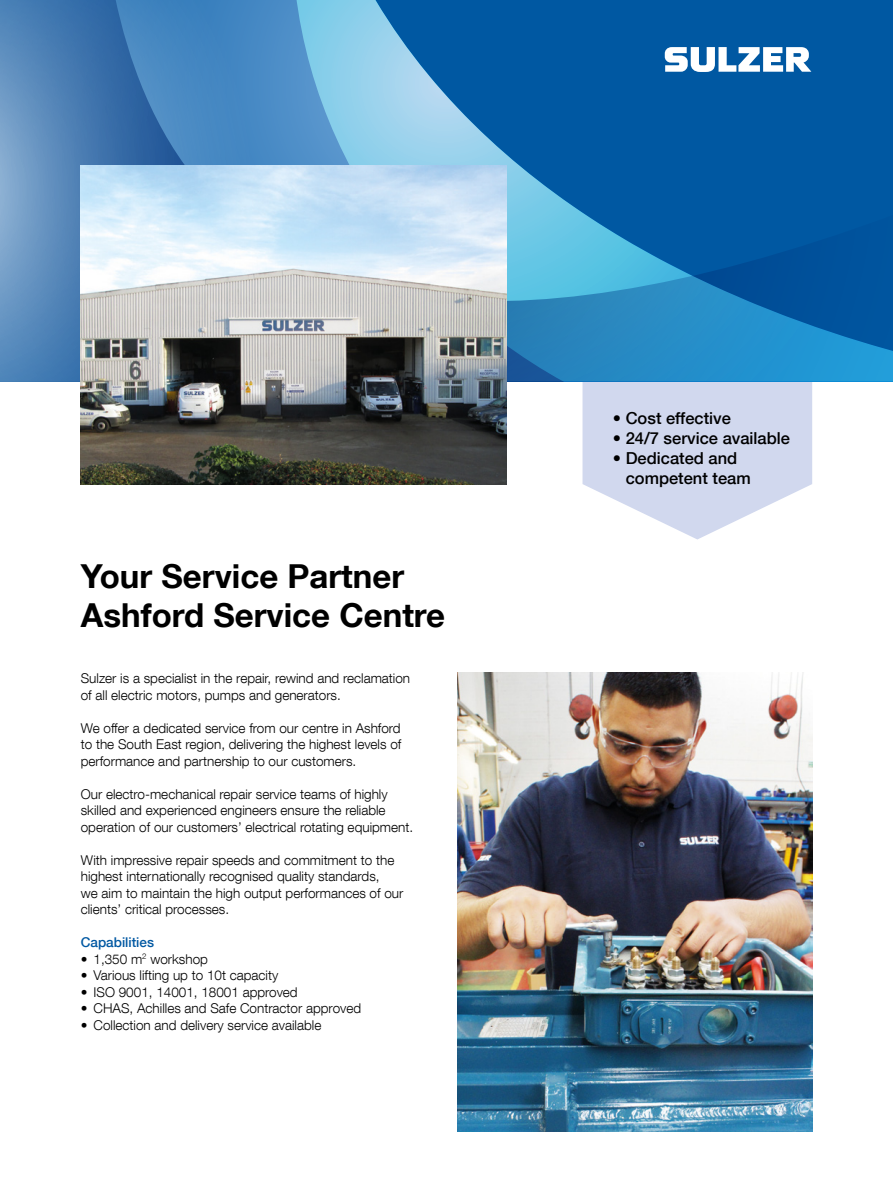
<style>
.page{position:relative;width:893px;height:1191px;background:#fff}
.page>*{position:absolute;margin:0;border:0;box-sizing:border-box;transform-origin:0 0}
.t1{font:700 33px "Helvetica Neue LT Com";color:#000}
.t2{font:500 16.5px/19.8px "Helvetica Neue LT Com";color:#000}
.Body_text{font:300 13.5px "Helvetica Neue LT Com";color:#000}
.Subtitle{font:500 13.5px "Helvetica Neue LT Com";color:#0058a2}
</style>
<div class="page">
<svg style="left:582px;top:381px;width:230px;height:158px"></svg>
<svg style="left:0;top:0;width:893px;height:381px;background:#2c7ab7"></svg>
<svg style="left:665px;top:47px;width:146px;height:25px"></svg>
<img style="left:81px;top:166px;width:425px;height:319px">
<img style="left:457px;top:673px;width:355px;height:458px">
<p class="t1" style="left:81px;top:555px;width:325px">Your Service Partner</p>
<p class="t1" style="left:81px;top:595px;width:366px">Ashford Service Centre</p>
<p class="Body_text" style="left:81px;top:670px;width:331px">Sulzer is a specialist in the repair, rewind and reclamation</p>
<p class="Body_text" style="left:81px;top:686px;width:262px">of all electric motors, pumps and generators.</p>
<p class="Body_text" style="left:81px;top:719px;width:321px">We offer a dedicated service from our centre in Ashford</p>
<p class="Body_text" style="left:81px;top:736px;width:322px">to the South East region, delivering the highest levels of</p>
<p class="Body_text" style="left:81px;top:752px;width:277px">performance and partnership to our customers.</p>
<p class="Body_text" style="left:81px;top:785px;width:308px">Our electro-mechanical repair service teams of highly</p>
<p class="Body_text" style="left:81px;top:802px;width:306px">skilled and experienced engineers ensure the reliable</p>
<p class="Body_text" style="left:81px;top:818px;width:334px">operation of our customers’ electrical rotating equipment.</p>
<p class="Body_text" style="left:81px;top:851px;width:315px">With impressive repair speeds and commitment to the</p>
<p class="Body_text" style="left:81px;top:868px;width:300px">highest internationally recognised quality standards,</p>
<p class="Body_text" style="left:81px;top:884px;width:324px">we aim to maintain the high output performances of our</p>
<p class="Body_text" style="left:81px;top:901px;width:150px">clients’ critical processes.</p>
<p class="Subtitle" style="left:81px;top:934px;width:75px">Capabilities</p>
<p class="Body_text" style="left:81px;top:950px;width:129px">• 1,350 m<sup>2</sup> workshop</p>
<p class="Body_text" style="left:81px;top:967px;width:199px">• Various lifting up to 10t capacity</p>
<p class="Body_text" style="left:81px;top:983px;width:218px">• ISO 9001, 14001, 18001 approved</p>
<p class="Body_text" style="left:81px;top:1000px;width:282px">• CHAS, Achilles and Safe Contractor approved</p>
<p class="Body_text" style="left:81px;top:1016px;width:242px">• Collection and delivery service available</p>
<p class="t2" style="left:613px;top:408px;width:119px">• Cost effective</p>
<p class="t2" style="left:613px;top:428px;width:178px">• 24/7 service available</p>
<p class="t2" style="left:626px;top:448px;width:126px;text-indent:-13px">• Dedicated and competent team</p>
</div>
